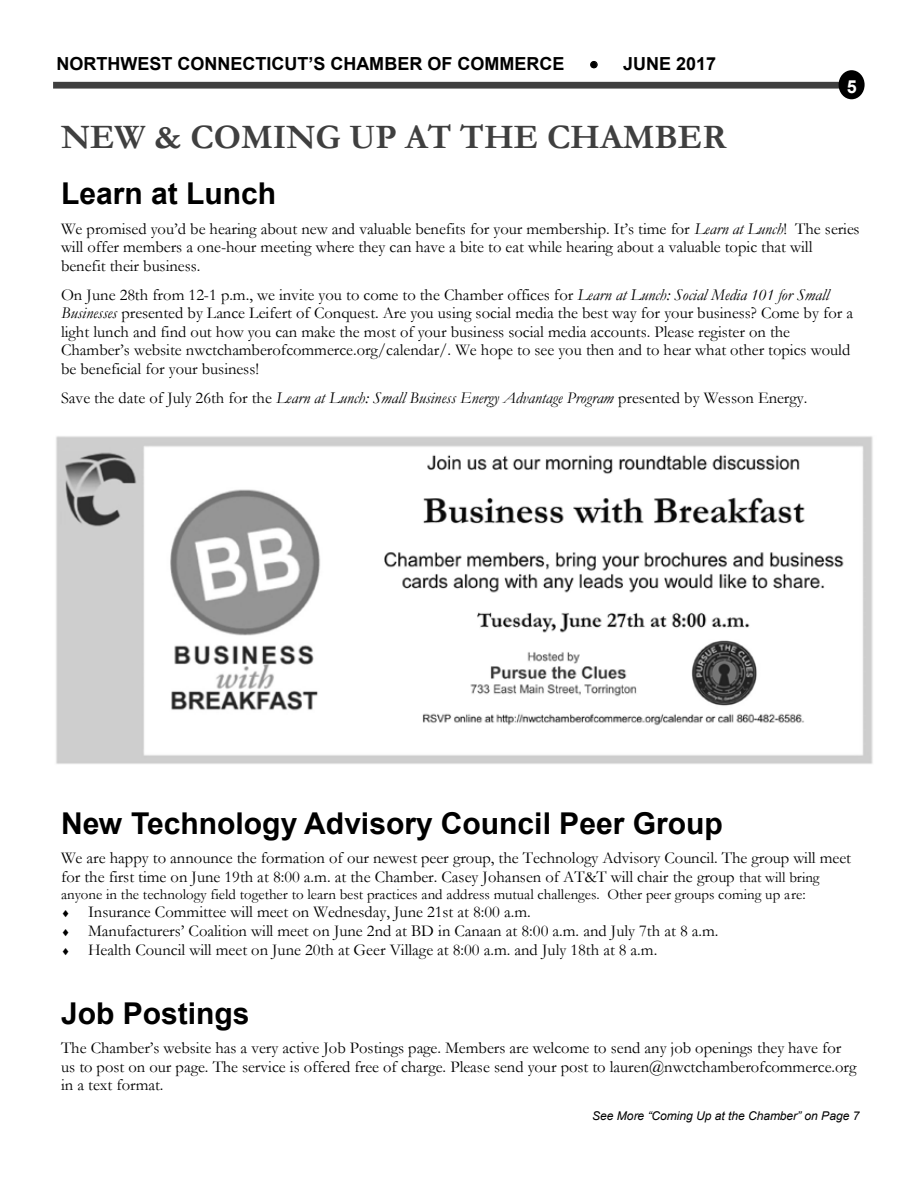
<style>
.page{position:relative;width:918px;height:1188px;background:#fff}
.page>*{position:absolute;margin:0;border:0;box-sizing:border-box;transform-origin:0 0}
.t1{font:700 34.5px "Garamond";color:#3f3f3f}
.t2{font:700 30px "Arial";color:#000}
.t3{font:700 18px "Arial";color:#000}
.t4{font:700 18px "Arial";color:#fff}
.t5{font:16.65px "Garamond";color:#000}
.t6{font:16.5px/18.6px "Garamond";color:#000}
.t7{font:15px "Garamond";color:#000}
.t8{font:italic 12px "Arial";letter-spacing:-.005em;color:#000}
.s1{font-style:italic}
.s2{font-size:15px}
</style>
<div class="page">
<div style="left:53px;top:82px;width:811px;height:7px;background:#3f3f3f"></div>
<svg style="left:590px;top:61px;width:8px;height:7px"></svg>
<div style="left:840px;top:72px;width:23px;height:26px;background:#000;border-radius:50%"></div>
<div style="left:839px;top:70px;width:26px;height:29px;border:3px solid #000;border-radius:50%"></div>
<img style="left:56px;top:436px;width:817px;height:328px">
<p class="t3" style="left:57px;top:51px;width:509px">NORTHWEST CONNECTICUT’S CHAMBER OF COMMERCE</p>
<p class="t3" style="left:590px;top:51px;width:128px">• JUNE 2017</p>
<p class="t4" style="left:847px;top:74px;width:12px">5</p>
<h1 class="t1" style="left:61px;top:114px;width:667px">NEW &amp; COMING UP AT THE CHAMBER</h1>
<h2 class="t2" style="left:61px;top:174px;width:217px">Learn at Lunch</h2>
<p class="t6" style="left:61px;top:219px;width:800px">We promised you’d be hearing about new and valuable benefits for your membership. It’s time for <span class="s1">Learn at Lunch</span>! The series will offer members a one-hour meeting where they can have a bite to eat while hearing about a valuable topic that will benefit their business.</p>
<p class="t6" style="left:61px;top:285px;width:794px">On June 28th from 12-1 p.m., we invite you to come to the Chamber offices for <span class="s1">Learn at Lunch: Social Media 101 for Small Businesses</span> presented by Lance Leifert of Conquest. Are you using social media the best way for your business? Come by for a light lunch and find out how you can make the most of your business social media accounts. Please register on the Chamber’s website nwctchamberofcommerce.org/calendar/. We hope to see you then and to hear what other topics would be beneficial for your business!</p>
<p class="t6" style="left:61px;top:388px;width:748px">Save the date of July 26th for the <span class="s1">Learn at Lunch: Small Business Energy Advantage Program</span> presented by Wesson Energy.</p>
<h2 class="t2" style="left:61px;top:804px;width:663px">New Technology Advisory Council Peer Group</h2>
<p class="t5" style="left:61px;top:847px;width:792px">We are happy to announce the formation of our newest peer group, the Technology Advisory Council. The group will meet</p>
<p class="t6" style="left:61px;top:867px;width:760px">for the first time on June 19th at 8:00 a.m. at the Chamber. Casey Johansen of AT&amp;T will chair the group <span class="s2">that will bring</span></p>
<p class="t7" style="left:61px;top:885px;width:746px">anyone in the technology field together to learn best practices and address mutual challenges. Other peer groups coming up are:</p>
<p class="t6" style="left:61px;top:903px;width:471px">◻ Insurance Committee will meet on Wednesday, June 21st at 8:00 a.m.</p>
<p class="t6" style="left:61px;top:921px;width:659px">◻ Manufacturers’ Coalition will meet on June 2nd at BD in Canaan at 8:00 a.m. and July 7th at 8 a.m.</p>
<p class="t6" style="left:61px;top:940px;width:598px">◻ Health Council will meet on June 20th at Geer Village at 8:00 a.m. and July 18th at 8 a.m.</p>
<h2 class="t2" style="left:61px;top:994px;width:190px">Job Postings</h2>
<p class="t6" style="left:61px;top:1038px;width:797px">The Chamber’s website has a very active Job Postings page. Members are welcome to send any job openings they have for us to post on our page. The service is offered free of charge. Please send your post to lauren@nwctchamberofcommerce.org in a text format.</p>
<p class="t8" style="left:592px;top:1108px;width:269px">See More “Coming Up at the Chamber” on Page 7</p>
</div>
